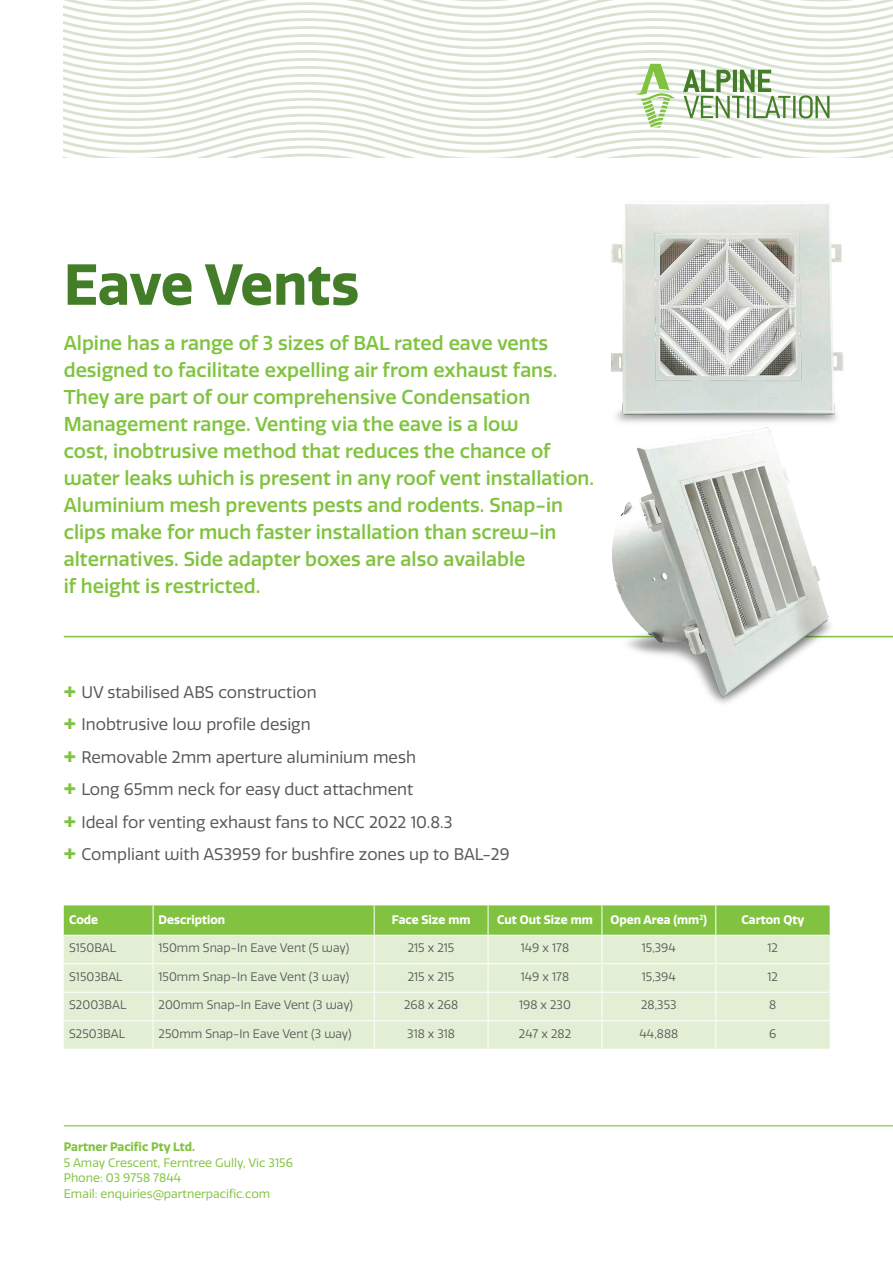
<style>
.page{position:relative;width:893px;height:1263px;background:#fff}
.page>*{position:absolute;margin:0;border:0;box-sizing:border-box;transform-origin:0 0}
.t1{font:700 56.1px "Quatro";color:#437d27}
.t2{font:500 19.5px/27px "Quatro";color:#81c340}
.t3{font:16.35px/32.5px "Quatro";color:#57585a}
.t4{font:12px "Quatro";color:#57585a}
.t5{font:12px/15.6px "Quatro";color:#81c340}
.t6{font:700 12px "Quatro";color:#fff}
.t7{font:700 12px "Quatro";color:#81c340}
.s1{font-weight:700;font-size:22.65px;color:#81c340}
</style>
<div class="page">
<svg style="left:64px;top:0;width:829px;height:157px"></svg>
<hr style="left:64px;top:1125px;width:829px;height:1px;background:#81c340">
<hr style="left:64px;top:636px;width:829px;height:1px;background:#81c340">
<svg style="left:683px;top:70px;width:107px;height:48px"></svg>
<hr style="left:793px;top:96px;width:2px;height:22px;background:#437d27">
<svg style="left:799px;top:95px;width:30px;height:23px"></svg>
<svg style="left:636px;top:64px;width:39px;height:64px"></svg>
<svg style="left:64px;top:905px;width:766px;height:144px;background:#cfe6b7"></svg>
<img style="left:571px;top:201px;width:304px;height:503px">
<h1 class="t1" style="left:64px;top:252px;width:297px">Eave Vents</h1>
<p class="t2" style="left:64px;top:330px;width:532px">Alpine has a range of 3 sizes of BAL rated eave vents designed to facilitate expelling air from exhaust fans.<br>They are part of our comprehensive Condensation Management range. Venting via the eave is a low<br>cost, inobtrusive method that reduces the chance of water leaks which is present in any roof vent installation.<br>Aluminium mesh prevents pests and rodents. Snap-in clips make for much faster installation than screw-in alternatives. Side adapter boxes are also available<br>if height is restricted.</p>
<p class="t3" style="left:64px;top:676px;width:447px"><span class="s1">+</span> UV stabilised ABS construction<br><span class="s1">+</span> Inobtrusive low profile design<br><span class="s1">+</span> Removable 2mm aperture aluminium mesh<br><span class="s1">+</span> Long 65mm neck for easy duct attachment<br><span class="s1">+</span> Ideal for venting exhaust fans to NCC 2022 10.8.3<br><span class="s1">+</span> Compliant with AS3959 for bushfire zones up to BAL-29</p>
<p class="t6" style="left:69px;top:913px;width:31px">Code</p>
<p class="t6" style="left:159px;top:913px;width:68px">Description</p>
<p class="t6" style="left:392px;top:913px;width:80px">Face Size mm</p>
<p class="t6" style="left:497px;top:913px;width:97px">Cut Out Size mm</p>
<p class="t6" style="left:611px;top:913px;width:98px">Open Area (mm<sup>2</sup>)</p>
<p class="t6" style="left:741px;top:913px;width:64px">Carton Qty</p>
<p class="t4" style="left:69px;top:941px;width:48px">S150BAL</p>
<p class="t4" style="left:159px;top:941px;width:192px">150mm Snap-In Eave Vent (5 way)</p>
<p class="t4" style="left:408px;top:941px;width:48px">215 x 215</p>
<p class="t4" style="left:521px;top:941px;width:50px">149 x 178</p>
<p class="t4" style="left:642px;top:941px;width:36px">15,394</p>
<p class="t4" style="left:767px;top:941px;width:12px">12</p>
<p class="t4" style="left:69px;top:969px;width:55px">S1503BAL</p>
<p class="t4" style="left:159px;top:969px;width:192px">150mm Snap-In Eave Vent (3 way)</p>
<p class="t4" style="left:408px;top:969px;width:48px">215 x 215</p>
<p class="t4" style="left:521px;top:969px;width:50px">149 x 178</p>
<p class="t4" style="left:642px;top:969px;width:36px">15,394</p>
<p class="t4" style="left:767px;top:969px;width:12px">12</p>
<p class="t4" style="left:69px;top:998px;width:59px">S2003BAL</p>
<p class="t4" style="left:159px;top:998px;width:196px">200mm Snap-In Eave Vent (3 way)</p>
<p class="t4" style="left:404px;top:998px;width:56px">268 x 268</p>
<p class="t4" style="left:519px;top:998px;width:53px">198 x 230</p>
<p class="t4" style="left:641px;top:998px;width:37px">28,353</p>
<p class="t4" style="left:769px;top:998px;width:9px">8</p>
<p class="t4" style="left:69px;top:1026px;width:57px">S2503BAL</p>
<p class="t4" style="left:159px;top:1026px;width:195px">250mm Snap-In Eave Vent (3 way)</p>
<p class="t4" style="left:407px;top:1026px;width:49px">318 x 318</p>
<p class="t4" style="left:519px;top:1026px;width:54px">247 x 282</p>
<p class="t4" style="left:639px;top:1026px;width:40px">44,888</p>
<p class="t4" style="left:769px;top:1026px;width:9px">6</p>
<p class="t7" style="left:64px;top:1140px;width:133px">Partner Pacific Pty Ltd.</p>
<p class="t5" style="left:64px;top:1155px;width:231px">5 Amay Crescent, Ferntree Gully, Vic 3156<br>Phone: 03 9758 7844<br>Email: enquiries@partnerpacific.com</p>
</div>
